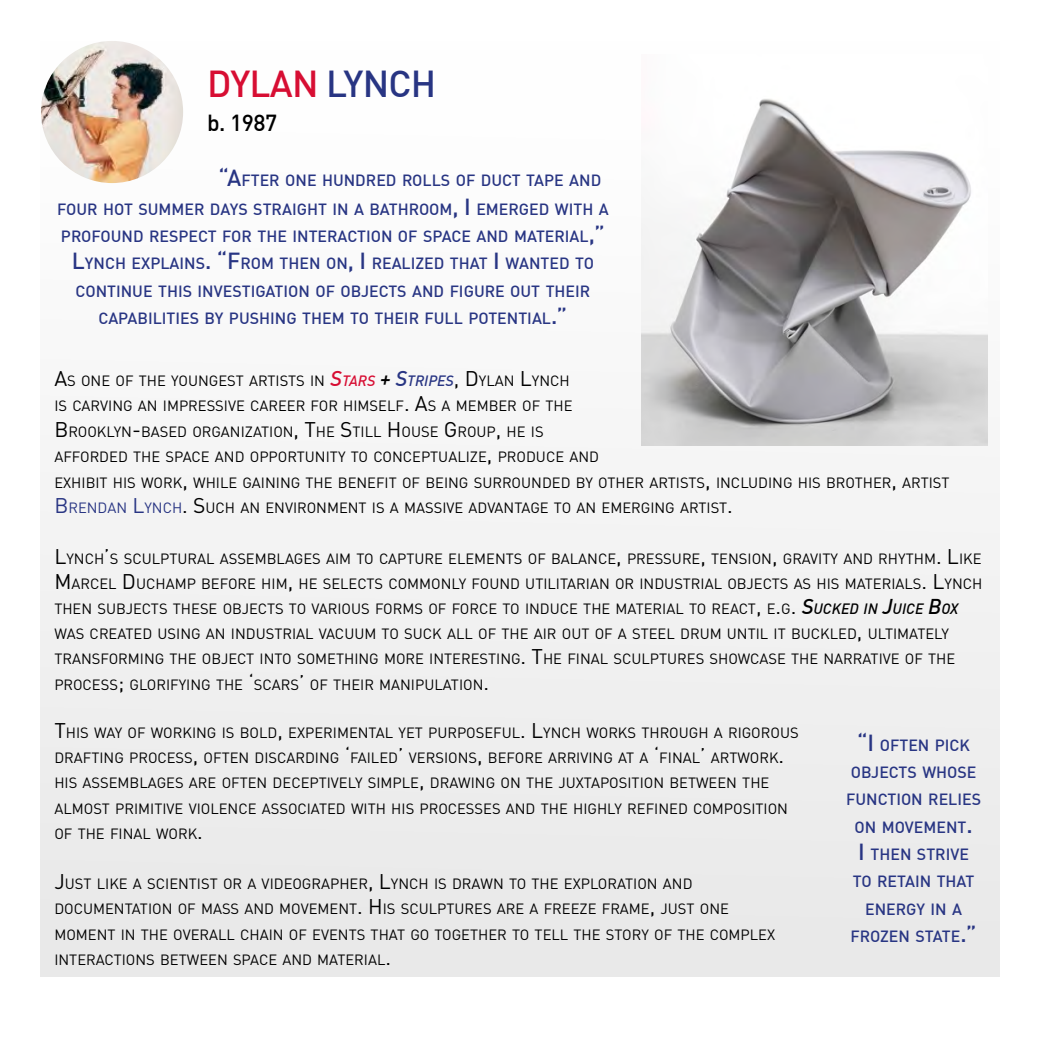
<style>
.page{position:relative;width:1042px;height:1042px;background:#fff}
.page>*{position:absolute;margin:0;border:0;box-sizing:border-box;transform-origin:0 0}
.t1{font:500 36.75px "DIN Offc";letter-spacing:-.02em;color:#d70e33}
.t2{font:500 22.75px "DIN Offc";color:#000}
.t3{font:500 15.92px/27.3px "DIN Offc";color:#283583;text-align:center}
.t4{font:14.7px/25.2px "DINOT";color:#000}
.s1{color:#283583}
.s2{font-size:22.75px}
.s3{font-size:21px}
.s4{font-family:"DIN Offc";font-weight:500;font-style:italic;font-size:21px;color:#d70e33}
.s5{font-family:"DIN Offc";font-weight:500;font-style:italic;color:#d70e33}
.s6{font-family:"DIN Offc";font-weight:500;font-style:italic;font-size:21px}
.s7{font-family:"DIN Offc";font-weight:500;font-style:italic;font-size:21px;color:#283583}
.s8{font-family:"DIN Offc";font-weight:500;font-style:italic;color:#283583}
.s9{font-size:21px;color:#283583}
.s10{font-family:"DIN Offc";font-weight:500;font-style:italic}
</style>
<div class="page">
<div style="left:40px;top:41px;width:959px;height:935px;background:#f2f2f2"></div>
<img style="left:41px;top:41px;width:142px;height:142px;border-radius:71px">
<img style="left:641px;top:54px;width:346px;height:391px">
<h1 class="t1" style="left:207px;top:61px;width:231px">DYLAN <span class="s1">LYNCH</span></h1>
<h2 class="t2" style="left:207px;top:108px;width:72px">b. 1987</h2>
<p class="t3" style="left:219px;top:166px;width:382px"><span class="s2">“A</span>FTER ONE HUNDRED ROLLS OF DUCT TAPE AND</p>
<p class="t3" style="left:57px;top:195px;width:553px">FOUR HOT SUMM ER DAYS STRAIGHT IN A BATHROOM <span class="s2">, I</span> EM ERGED WITH A PROFOUND RESPECT FOR THE INTERACTION OF SPACE AND MATERIAL<span class="s2">,” L</span>YNCH EXPLAINS<span class="s2">. “F</span>ROM THEN ON<span class="s2">, I</span> REALIZED THAT <span class="s2">I</span> WANTED TO CONTINUE THIS INVESTIGATION OF OBJECTS AND FIGURE OUT THEIR CAPAB ILITIES BY PUSHING THEM TO THEIR FULL POTENTIAL<span class="s2">.”</span></p>
<p class="t4" style="left:54px;top:368px;width:896px"><span class="s3">A</span>S ONE OF THE YOUNGEST ARTISTS IN <span class="s4">S</span><span class="s5">TARS</span> <span class="s6">+</span> <span class="s7">S</span><span class="s8">TRIPES</span><span class="s3">, D</span>YLAN <span class="s3">L</span>YNCH<br>IS CARVING AN IM PRESSIVE CAREER FOR HIMSELF<span class="s3">. A</span>S A M EM BER OF THE<br><span class="s3">B</span> ROOKLYN<span class="s3">-</span>BASED ORGANIZATION<span class="s3">, T</span>HE <span class="s3">S</span>TILL <span class="s3">H</span> OUSE <span class="s3">G</span> ROUP<span class="s3">,</span> HE IS<br>AFFORDED THE SPACE AND OPPORTUNITY TO CONCEPTUALIZE<span class="s3">,</span> PRODUCE AND<br>EXHIBIT HIS WORK<span class="s3">,</span> WHILE GAINING THE BENEFIT OF BEING SURROUNDED BY OTHER ARTISTS<span class="s3">,</span> INCLUDING HIS BROTHER<span class="s3">,</span> ARTIST <span class="s9">B</span> <span class="s1">RENDAN</span> <span class="s9">L</span><span class="s1">YNCH</span><span class="s3">. S</span>UCH AN ENVIRONM ENT IS A MASSIVE ADVANTAGE TO AN EM ERGING ARTIST<span class="s3">.</span></p>
<p class="t4" style="left:54px;top:545px;width:929px"><span class="s3">L</span>YNCH<span class="s3">’</span>S SCULPTURAL ASSEM BLAGES AIM TO CAPTURE ELEM ENTS OF BALANCE<span class="s3">,</span> PRESSURE<span class="s3">,</span> TENSION<span class="s3">,</span> GRAVITY AND RHYTHM <span class="s3">. L</span>IKE <span class="s3">M</span>ARCEL <span class="s3">D</span> UCHAM P BEFORE HIM <span class="s3">,</span> HE SELECTS COMMONLY FOUND UTILITARIAN OR INDUSTRIAL OBJECTS AS HIS MATERIALS<span class="s3">. L</span>YNCH THEN SUBJECTS THESE OBJECTS TO VARIOUS FORMS OF FORCE TO INDUCE THE MATERIAL TO REACT<span class="s3">,</span> E<span class="s3">.</span>G<span class="s3">.</span> <span class="s6">S</span><span class="s10">UCKED IN</span> <span class="s6">J</span><span class="s10">UICE</span> <span class="s6">B</span><span class="s10">OX </span>WAS CREATED USING AN INDUSTRIAL VACUUM TO SUCK ALL OF THE AIR OUT OF A STEEL DRUM UNTIL IT BUCKLED<span class="s3">,</span> ULTIMATELY TRANSFORM ING THE OBJECT INTO SOM ETHING MORE INTERESTING<span class="s3">. T</span>HE FINAL SCULPTURES SHOWCASE THE NARRATIVE OF THE PROCESS<span class="s3">;</span> GLORIFYING THE <span class="s3">‘</span>SCARS<span class="s3">’</span> OF THEIR MANIPULATION<span class="s3">.</span></p>
<p class="t3" style="left:846px;top:731px;width:136px"><span class="s2">“I</span> OFTEN PICK<br>OBJ ECTS WHOSE<br>FUNCTION RELIES<br>ON MOVEM ENT<span class="s2">.<br>I</span> THEN STRIVE<br>TO RETAIN THAT<br>ENERGY IN A<br>FROZEN STATE<span class="s2">.”</span></p>
<p class="t4" style="left:54px;top:720px;width:746px"><span class="s3">T</span>HIS WAY OF WORKING IS BOLD<span class="s3">,</span> EXPERIM ENTAL YET PURPOSEFUL<span class="s3">. L</span>YNCH WORKS THROUGH A RIGOROUS DRAFTING PROCESS<span class="s3">,</span> OFTEN DISCARDING <span class="s3">‘</span>FAILED<span class="s3">’</span> VERSIONS<span class="s3">,</span> BEFORE ARRIVING AT A <span class="s3">‘</span>FINAL<span class="s3">’</span> ARTWORK<span class="s3">.<br></span>HIS ASSEM BLAGES ARE OFTEN DECEPTIVELY SIM PLE<span class="s3">,</span> DRAWING ON THE JUXTAPOSITION BETWEEN THE ALMOST PRIM ITIVE VIOLENCE ASSOCIATED WITH HIS PROCESSES AND THE HIGHLY REFINED COM POSITION OF THE FINAL WORK<span class="s3">.</span></p>
<p class="t4" style="left:54px;top:871px;width:722px"><span class="s3">J</span> UST LIKE A SCIENTIST OR A VIDEOGRAPHER<span class="s3">, L</span>YNCH IS DRAWN TO THE EXPLORATION AND<br>DOCUM ENTATION OF MASS AND MOVEM ENT<span class="s3">. H</span> IS SCULPTURES ARE A FREEZE FRAM E<span class="s3">,</span> JUST ONE<br>MOM ENT IN THE OVERALL CHAIN OF EVENTS THAT GO TOGETHER TO TELL THE STORY OF THE COM PLEX INTERACTIONS BETWEEN SPACE AND MATERIAL<span class="s3">.</span></p>
</div>
